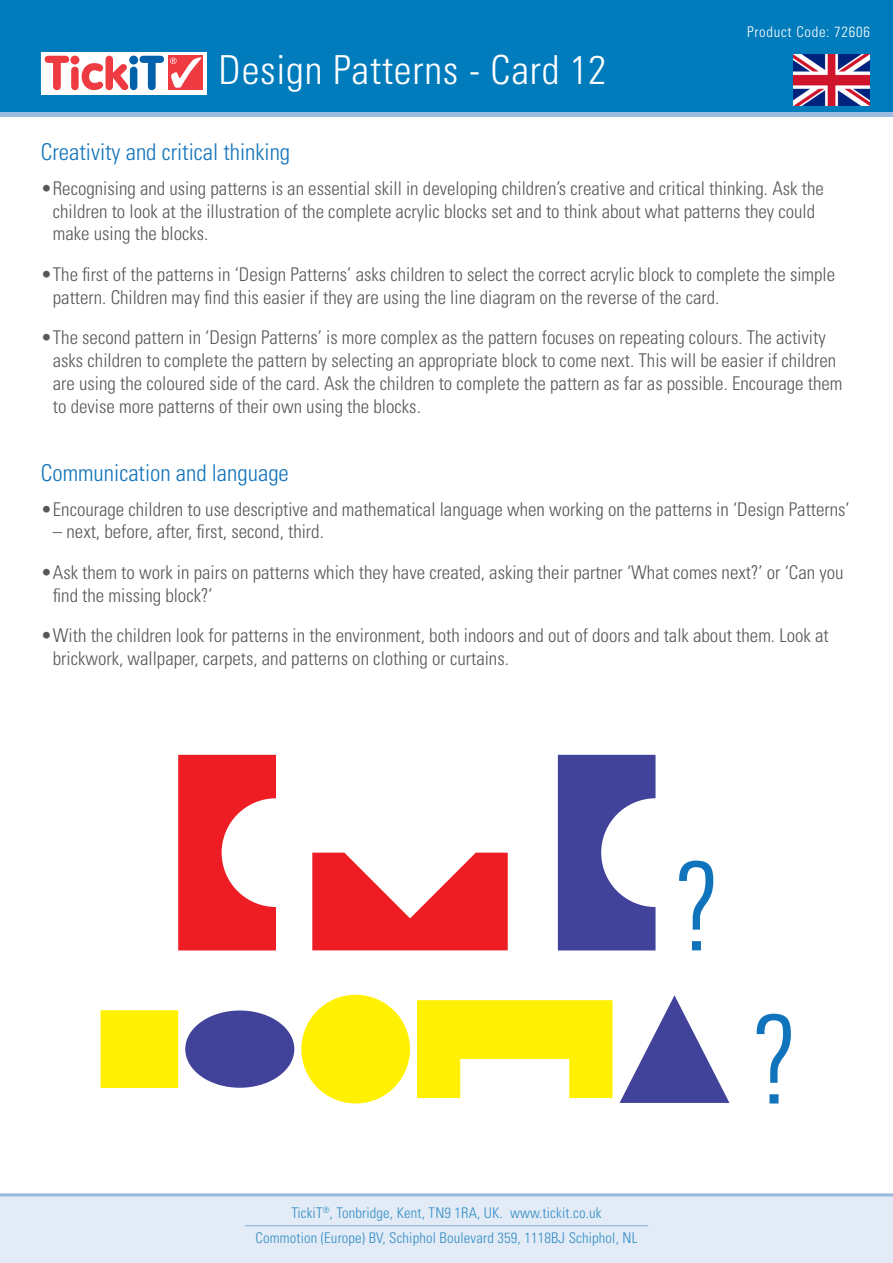
<style>
.page{position:relative;width:893px;height:1263px;background:#fff}
.page>*{position:absolute;margin:0;border:0;box-sizing:border-box;transform-origin:0 0}
.t1{font:300 condensed 121.95px "Univers LT Std";color:#1074bc}
.t2{font:300 condensed 39.9px "Univers LT Std";letter-spacing:.02em;color:#fff}
.t3{font:300 condensed 23.1px "Univers LT Std";color:#1374bb}
.t4{font:300 condensed 18.9px/22.6px "Univers LT Std";color:#57585a}
.t5{font:300 condensed 14.7px "Univers LT Std";letter-spacing:.01em;color:#348dc6}
.t6{font:300 condensed 14.7px "Univers LT Std";letter-spacing:.05em;color:#fff}
</style>
<div class="page">
<div style="left:0;top:0;width:893px;height:117px;background:linear-gradient(to right,#9dbbde,#9dbbde)"></div>
<div style="left:0;top:0;width:893px;height:111px;background:#007bbb"></div>
<div style="left:41px;top:52px;width:165px;height:42px;background:#fff"></div>
<div style="left:168px;top:55px;width:35px;height:35px;background:#ee3a41"></div>
<svg style="left:45px;top:56px;width:119px;height:34px"></svg>
<svg style="left:170px;top:57px;width:31px;height:31px"></svg>
<div style="left:0;top:1196px;width:893px;height:67px;background:#e3ecf6"></div>
<hr style="left:0;top:1193px;width:893px;height:3px;background:#9bbbde">
<hr style="left:245px;top:1225px;width:403px;height:1px;background:#83aed8">
<div style="left:101px;top:1010px;width:77px;height:78px;background:#fff101"></div>
<svg style="left:185px;top:1010px;width:109px;height:78px"></svg>
<svg style="left:301px;top:995px;width:109px;height:108px"></svg>
<svg style="left:417px;top:1000px;width:195px;height:98px"></svg>
<svg style="left:619px;top:995px;width:110px;height:108px"></svg>
<svg style="left:558px;top:755px;width:97px;height:195px"></svg>
<svg style="left:312px;top:853px;width:196px;height:97px"></svg>
<svg style="left:178px;top:755px;width:98px;height:195px"></svg>
<img style="left:793px;top:54px;width:77px;height:51px">
<p class="t2" style="left:219px;top:46px;width:389px">Design Patterns - Card 12</p>
<p class="t6" style="left:747px;top:23px;width:124px">Product Code: 72606</p>
<p class="t3" style="left:41px;top:138px;width:251px">Creativity and critical thinking</p>
<p class="t4" style="left:53px;top:177px;width:773px;text-indent:-12px">•Recognising and using patterns is an essential skill in developing children’s creative and critical thinking. Ask the children to look at the illustration of the complete acrylic blocks set and to think about what patterns they could make using the blocks.</p>
<p class="t4" style="left:53px;top:263px;width:784px;text-indent:-12px">•The first of the patterns in ‘Design Patterns’ asks children to select the correct acrylic block to complete the simple pattern. Children may find this easier if they are using the line diagram on the reverse of the card.</p>
<p class="t4" style="left:53px;top:326px;width:791px;text-indent:-12px">•The second pattern in ‘Design Patterns’ is more complex as the pattern focuses on repeating colours. The activity asks children to complete the pattern by selecting an appropriate block to come next. This will be easier if children are using the coloured side of the card. Ask the children to complete the pattern as far as possible. Encourage them to devise more patterns of their own using the blocks.</p>
<p class="t3" style="left:41px;top:459px;width:249px">Communication and language</p>
<p class="t4" style="left:41px;top:498px;width:810px">•Encourage children to use descriptive and mathematical language when working on the patterns in ‘Design Patterns’</p>
<p class="t4" style="left:53px;top:520px;width:272px">– next, before, after, first, second, third.</p>
<p class="t4" style="left:53px;top:561px;width:792px;text-indent:-12px">•Ask them to work in pairs on patterns which they have created, asking their partner ‘What comes next?’ or ‘Can you find the missing block?’</p>
<p class="t4" style="left:53px;top:624px;width:777px;text-indent:-12px">•With the children look for patterns in the environment, both indoors and out of doors and talk about them. Look at brickwork, wallpaper, carpets, and patterns on clothing or curtains.</p>
<h1 class="t1" style="left:674px;top:834px;width:49px">?</h1>
<p class="t5" style="left:291px;top:1204px;width:312px">TickiT<sup>®</sup>, Tonbridge, Kent, TN9 1RA, UK. www.tickit.co.uk</p>
<p class="t5" style="left:256px;top:1229px;width:383px">Commotion (Europe) BV, Schiphol Boulevard 359, 1118BJ Schiphol, NL</p>
<h1 class="t1" style="left:752px;top:987px;width:49px">?</h1>
</div>
